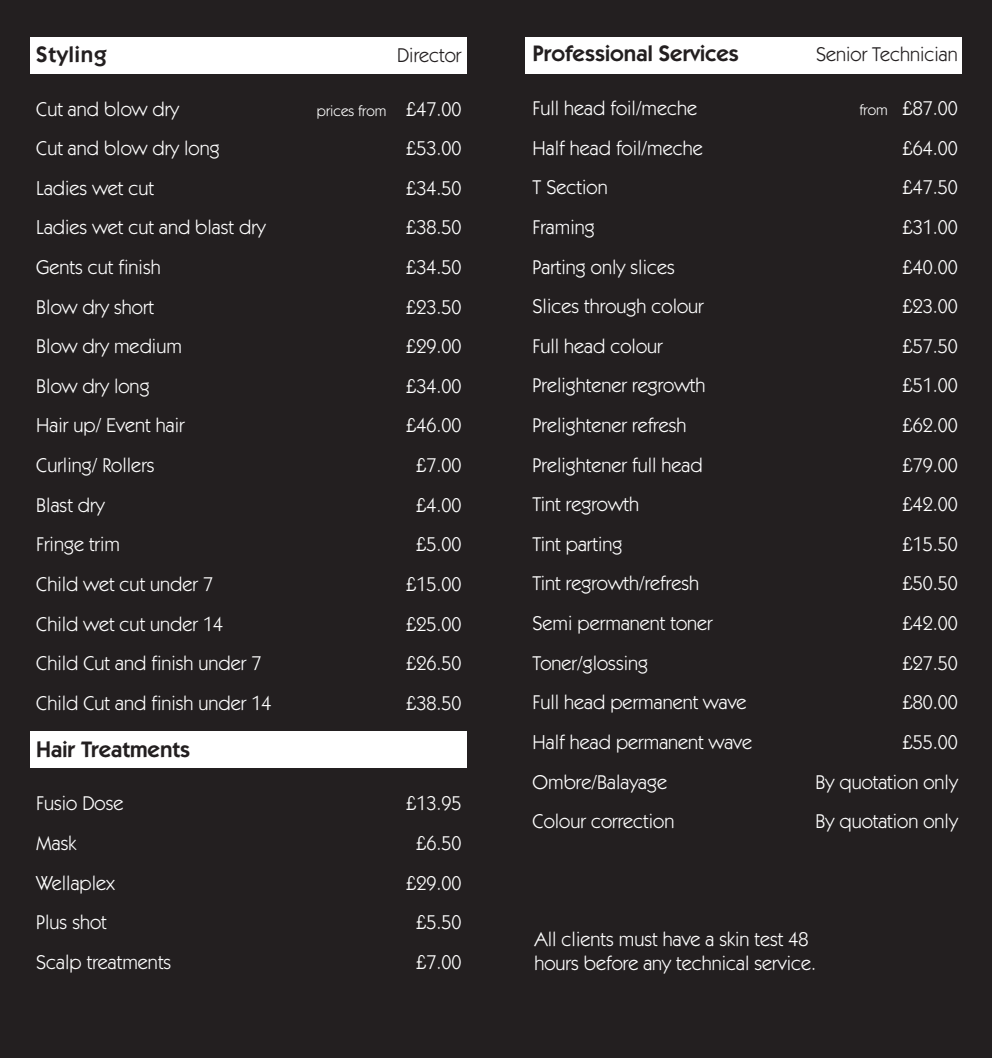
<style>
.page{position:relative;width:992px;height:1058px;background:#fff}
.page>*{position:absolute;margin:0;border:0;box-sizing:border-box;transform-origin:0 0}
.t1{font:600 22.5px "Itc Kabel";color:#231f20}
.t2{font:600 22.5px "Itc Kabel";letter-spacing:.04em;color:#231f20}
.t3{font:20px/24px "Itc Kabel";color:#fff}
.t4{font:20px "Itc Kabel";color:#231f20}
.t5{font:15px "Itc Kabel";color:#fff}
.s1{font-size:20px}
.s2{font-size:15px}
</style>
<div class="page">
<div style="left:0;top:0;width:991px;height:1057px;background:#231f20"></div>
<div style="left:525px;top:37px;width:437px;height:37px;background:#fff"></div>
<div style="left:31px;top:730px;width:436px;height:37px;background:#fff"></div>
<div style="left:31px;top:37px;width:436px;height:37px;background:#fff"></div>
<p class="t2" style="left:36px;top:41px;width:72px">Styling</p>
<p class="t4" style="left:397px;top:43px;width:66px">Director</p>
<p class="t3" style="left:36px;top:96px;width:144px">Cut and blow dry</p>
<p class="t5" style="left:317px;top:102px;width:146px">prices from <span class="s1">£47.00</span></p>
<p class="t3" style="left:36px;top:136px;width:185px">Cut and blow dry long</p>
<p class="t3" style="left:406px;top:136px;width:56px">£53.00</p>
<p class="t3" style="left:36px;top:175px;width:119px">Ladies wet cut</p>
<p class="t3" style="left:406px;top:175px;width:56px">£34.50</p>
<p class="t3" style="left:36px;top:215px;width:231px">Ladies wet cut and blast dry</p>
<p class="t3" style="left:406px;top:215px;width:56px">£38.50</p>
<p class="t3" style="left:36px;top:255px;width:126px">Gents cut finish</p>
<p class="t3" style="left:406px;top:255px;width:56px">£34.50</p>
<p class="t3" style="left:36px;top:294px;width:119px">Blow dry short</p>
<p class="t3" style="left:406px;top:294px;width:56px">£23.50</p>
<p class="t3" style="left:36px;top:334px;width:147px">Blow dry medium</p>
<p class="t3" style="left:406px;top:334px;width:56px">£29.00</p>
<p class="t3" style="left:36px;top:373px;width:115px">Blow dry long</p>
<p class="t3" style="left:406px;top:373px;width:56px">£34.00</p>
<p class="t3" style="left:36px;top:413px;width:150px">Hair up/ Event hair</p>
<p class="t3" style="left:406px;top:413px;width:56px">£46.00</p>
<p class="t3" style="left:36px;top:453px;width:120px">Curling/ Rollers</p>
<p class="t3" style="left:416px;top:453px;width:46px">£7.00</p>
<p class="t3" style="left:36px;top:492px;width:70px">Blast dry</p>
<p class="t3" style="left:416px;top:492px;width:46px">£4.00</p>
<p class="t3" style="left:36px;top:532px;width:85px">Fringe trim</p>
<p class="t3" style="left:416px;top:532px;width:46px">£5.00</p>
<p class="t3" style="left:36px;top:571px;width:178px">Child wet cut under 7</p>
<p class="t3" style="left:406px;top:571px;width:56px">£15.00</p>
<p class="t3" style="left:36px;top:611px;width:188px">Child wet cut under 14</p>
<p class="t3" style="left:406px;top:611px;width:56px">£25.00</p>
<p class="t3" style="left:36px;top:650px;width:226px">Child Cut and finish under 7</p>
<p class="t3" style="left:406px;top:650px;width:56px">£26.50</p>
<p class="t3" style="left:36px;top:690px;width:236px">Child Cut and finish under 14</p>
<p class="t3" style="left:406px;top:690px;width:56px">£38.50</p>
<p class="t1" style="left:36px;top:735px;width:155px">Hair Treatments</p>
<p class="t3" style="left:36px;top:791px;width:89px">Fusio Dose</p>
<p class="t3" style="left:406px;top:791px;width:56px">£13.95</p>
<p class="t3" style="left:36px;top:830px;width:42px">Mask</p>
<p class="t3" style="left:416px;top:830px;width:46px">£6.50</p>
<p class="t3" style="left:36px;top:870px;width:80px">Wellaplex</p>
<p class="t3" style="left:406px;top:870px;width:56px">£29.00</p>
<p class="t3" style="left:36px;top:909px;width:72px">Plus shot</p>
<p class="t3" style="left:416px;top:909px;width:46px">£5.50</p>
<p class="t3" style="left:36px;top:949px;width:136px">Scalp treatments</p>
<p class="t3" style="left:416px;top:949px;width:46px">£7.00</p>
<p class="t1" style="left:532px;top:40px;width:208px">Professional Services</p>
<p class="t4" style="left:816px;top:43px;width:143px">Senior Technician</p>
<p class="t3" style="left:532px;top:96px;width:166px">Full head foil/meche</p>
<p class="t3" style="left:859px;top:96px;width:100px"><span class="s2">from</span> £87.00</p>
<p class="t3" style="left:532px;top:135px;width:171px">Half head foil/meche</p>
<p class="t3" style="left:902px;top:135px;width:56px">£64.00</p>
<p class="t3" style="left:532px;top:175px;width:76px">T Section</p>
<p class="t3" style="left:902px;top:175px;width:56px">£47.50</p>
<p class="t3" style="left:532px;top:215px;width:64px">Framing</p>
<p class="t3" style="left:902px;top:215px;width:56px">£31.00</p>
<p class="t3" style="left:532px;top:254px;width:144px">Parting only slices</p>
<p class="t3" style="left:902px;top:254px;width:56px">£40.00</p>
<p class="t3" style="left:532px;top:294px;width:173px">Slices through colour</p>
<p class="t3" style="left:902px;top:294px;width:56px">£23.00</p>
<p class="t3" style="left:532px;top:333px;width:132px">Full head colour</p>
<p class="t3" style="left:902px;top:333px;width:56px">£57.50</p>
<p class="t3" style="left:532px;top:373px;width:174px">Prelightener regrowth</p>
<p class="t3" style="left:902px;top:373px;width:56px">£51.00</p>
<p class="t3" style="left:532px;top:413px;width:155px">Prelightener refresh</p>
<p class="t3" style="left:902px;top:413px;width:56px">£62.00</p>
<p class="t3" style="left:532px;top:452px;width:171px">Prelightener full head</p>
<p class="t3" style="left:902px;top:452px;width:56px">£79.00</p>
<p class="t3" style="left:532px;top:492px;width:108px">Tint regrowth</p>
<p class="t3" style="left:902px;top:492px;width:56px">£42.00</p>
<p class="t3" style="left:532px;top:531px;width:91px">Tint parting</p>
<p class="t3" style="left:902px;top:531px;width:56px">£15.50</p>
<p class="t3" style="left:532px;top:571px;width:168px">Tint regrowth/refresh</p>
<p class="t3" style="left:902px;top:571px;width:56px">£50.50</p>
<p class="t3" style="left:532px;top:610px;width:182px">Semi permanent toner</p>
<p class="t3" style="left:902px;top:610px;width:56px">£42.00</p>
<p class="t3" style="left:532px;top:650px;width:117px">Toner/glossing</p>
<p class="t3" style="left:902px;top:650px;width:56px">£27.50</p>
<p class="t3" style="left:532px;top:690px;width:215px">Full head permanent wave</p>
<p class="t3" style="left:902px;top:690px;width:56px">£80.00</p>
<p class="t3" style="left:532px;top:729px;width:221px">Half head permanent wave</p>
<p class="t3" style="left:902px;top:729px;width:56px">£55.00</p>
<p class="t3" style="left:532px;top:769px;width:136px">Ombre/Balayage</p>
<p class="t3" style="left:815px;top:769px;width:144px">By quotation only</p>
<p class="t3" style="left:532px;top:808px;width:143px">Colour correction</p>
<p class="t3" style="left:815px;top:808px;width:144px">By quotation only</p>
<p class="t3" style="left:534px;top:926px;width:283px">All clients must have a skin test 48 hours before any technical service.</p>
</div>
